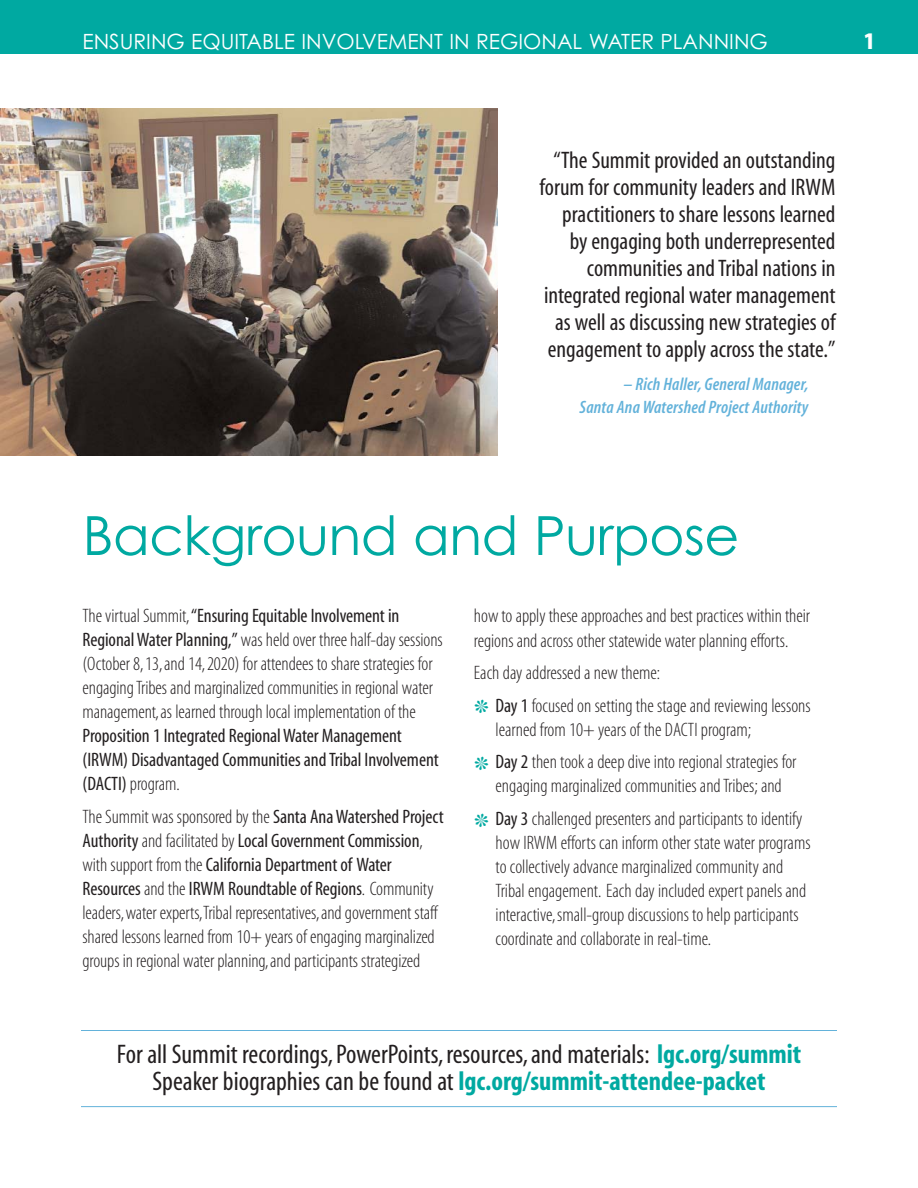
<style>
.page{position:relative;width:918px;height:1188px;background:#fff}
.page>*{position:absolute;margin:0;border:0;box-sizing:border-box;transform-origin:0 0}
.t1{font:54px "Century Gothic";letter-spacing:-.01em;color:#00a9a1}
.t2{font:27px/27px "Myriad MM 400 300";color:#231f20;text-align:center}
.t3{font:24px/27px "Myriad MM 400 300";color:#231f20;text-align:right}
.t4{font:24px "Myriad MM 830 300";color:#fff}
.t5{font:21px "Century Gothic";color:#fff}
.t6{font:19.5px/24px "Myriad MM 215 300";letter-spacing:-.005em;color:#231f20}
.t7{font:19.5px/24px "Myriad MM 400 300";letter-spacing:-.005em;color:#231f20}
.t8{font:18px/22.5px "Myriad MM It 565 300";letter-spacing:.01em;color:#63b2da;text-align:right}
.s1{font-family:"Myriad MM 215 300"}
.s2{font-family:"Myriad MM 400 300"}
.s3{color:#00a9a1}
.s4{font-family:"Myriad MM 700 300";color:#00a9a1}
</style>
<div class="page">
<div style="left:0;top:0;width:918px;height:54px;background:#00a9a1"></div>
<img style="left:0;top:108px;width:498px;height:348px">
<hr style="left:81px;top:1106px;width:756px;height:1px;background:#63b2da">
<hr style="left:81px;top:1030px;width:756px;height:1px;background:#63b2da">
<p class="t5" style="left:82px;top:34px;width:687px">ENSURING EQUITABLE INVOLVEMENT IN REGIONAL WATER PLANNING</p>
<p class="t4" style="left:864px;top:32px;width:12px">1</p>
<p class="t3" style="left:539px;top:149px;width:298px">“The Summit provided an outstanding forum for community leaders and IRWM practitioners to share lessons learned by engaging both underrepresented communities and Tribal nations in integrated regional water management as well as discussing new strategies of engagement to apply across the state.”</p>
<p class="t8" style="left:580px;top:375px;width:230px">– Rich Haller, General Manager,<br>Santa Ana Watershed Project Authority</p>
<h1 class="t1" style="left:82px;top:515px;width:658px">Background and Purpose</h1>
<p class="t7" style="left:82px;top:606px;width:318px"><span class="s1">The virtual Summit,</span>“Ensuring Equitable Involvement in</p>
<p class="t6" style="left:82px;top:630px;width:362px"><span class="s2">Regional Water Planning,”</span> was held over three half-day sessions (October 8,13,and 14,2020) for attendees to share strategies for engaging Tribes and marginalized communities in regional water management,as learned through local implementation of the</p>
<p class="t7" style="left:83px;top:726px;width:358px">Proposition 1 Integrated Regional Water Management (IRWM) Disadvantaged Communities and Tribal Involvement</p>
<p class="t6" style="left:83px;top:769px;width:363px;line-height:32.7px"><span class="s2">(DACTI)</span> program.<br>The Summit was sponsored by the <span class="s2">Santa Ana Watershed Project</span></p>
<p class="t7" style="left:82px;top:830px;width:353px">Authority <span class="s1">and facilitated by</span> Local Government Commission<span class="s1">, with support from the</span> California Department of Water<br>Resources <span class="s1">and the</span> IRWM Roundtable of Regions<span class="s1">. Community</span></p>
<p class="t6" style="left:82px;top:902px;width:357px">leaders,water experts,Tribal representatives,and government staff shared lessons learned from 10+ years of engaging marginalized groups in regional water planning,and participants strategized</p>
<p class="t6" style="left:474px;top:606px;width:338px">how to apply these approaches and best practices within their regions and across other statewide water planning efforts.</p>
<p class="t6" style="left:474px;top:658px;width:338px;line-height:32.7px">Each day addressed a new theme:<br><span class="s3">❊</span> <span class="s2">Day 1</span> focused on setting the stage and reviewing lessons</p>
<p class="t6" style="left:474px;top:715px;width:324px;line-height:32.7px;text-indent:22px">learned from 10+ years of the DACTI program;<br><span class="s3">❊</span> <span class="s2">Day 2</span> then took a deep dive into regional strategies for</p>
<p class="t6" style="left:474px;top:771px;width:330px;line-height:32.7px;text-align:center">engaging marginalized communities and Tribes; and<br><span class="s3">❊</span> <span class="s2">Day 3</span> challenged presenters and participants to identify</p>
<p class="t6" style="left:496px;top:832px;width:317px">how IRWM efforts can inform other state water programs to collectively advance marginalized community and Tribal engagement. Each day included expert panels and interactive,small-group discussions to help participants coordinate and collaborate in real-time.</p>
<h2 class="t2" style="left:117px;top:1043px;width:686px">For all Summit recordings, PowerPoints, resources, and materials: <span class="s4">lgc.org/summit<br></span>Speaker biographies can be found at <span class="s4">lgc.org/summit-attendee-packet</span></h2>
</div>
